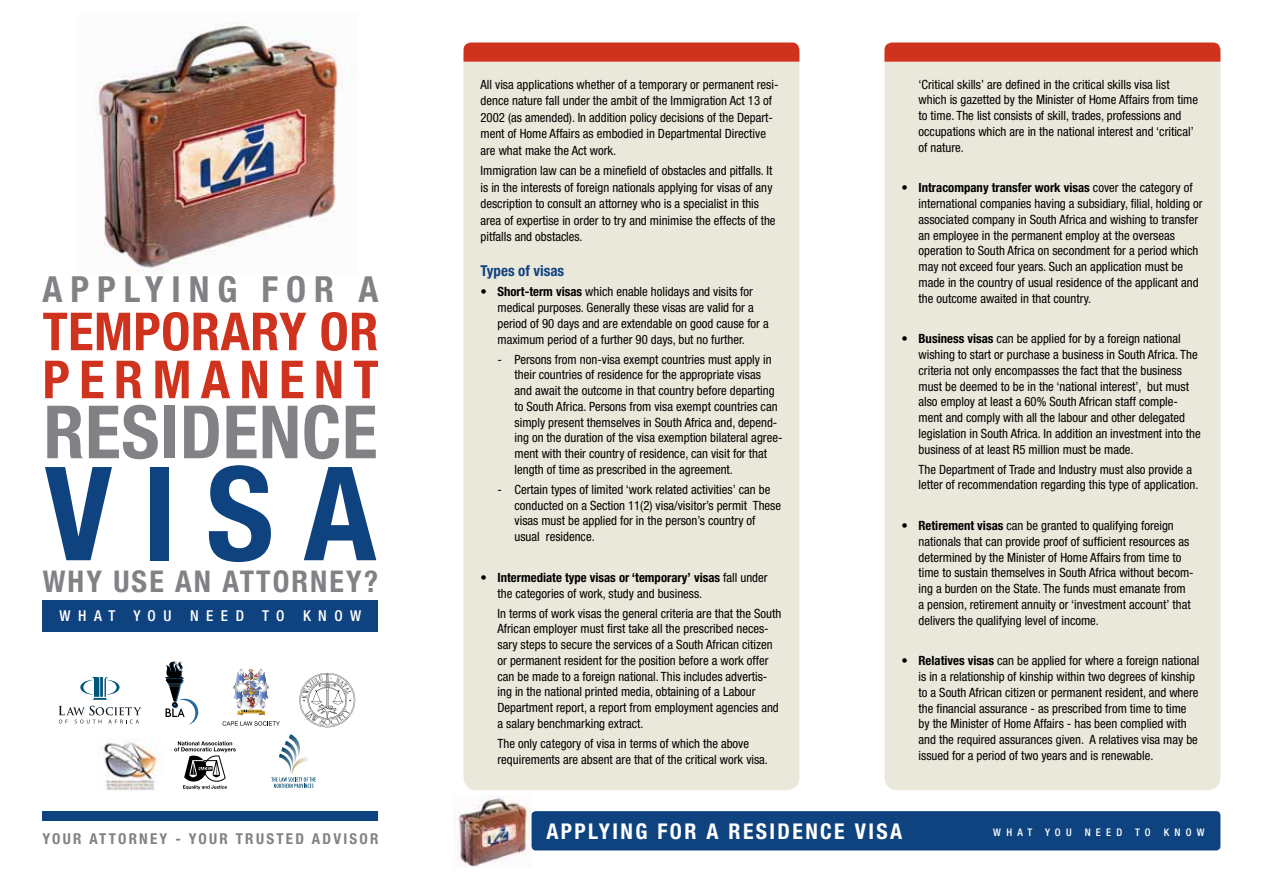
<style>
.page{position:relative;width:1263px;height:893px;background:#fff}
.page>*{position:absolute;margin:0;border:0;box-sizing:border-box;transform-origin:0 0}
.t1{font:700 condensed 130.5px "Helvetica Neue";color:#0f4380}
.t2{font:700 condensed 73.5px "Helvetica Neue";letter-spacing:.01em;color:#808285}
.t3{font:700 condensed 52.5px/48px "Helvetica Neue";letter-spacing:.085em;color:#cf331e}
.t4{font:700 condensed 36px "Helvetica Neue";letter-spacing:.22em;color:#808285}
.t5{font:700 condensed 30px "Helvetica Neue";letter-spacing:.07em;color:#808285}
.t6{font:700 condensed 21.75px "Helvetica Neue";color:#fff}
.t7{font:700 condensed 15px "Helvetica Neue";letter-spacing:.15em;color:#808285}
.t8{font:500 condensed 15px "Helvetica Neue";letter-spacing:.5em;color:#fff}
.t9{font:700 condensed 15px "Helvetica Neue";color:#0f4380}
.t10{font:condensed 12.75px/15.8px "Helvetica Neue";color:#000}
.t11{font:500 condensed 10.5px "Helvetica Neue";letter-spacing:.5em;color:#fff}
.s1{font-weight:700}
</style>
<div class="page">
<div style="left:43px;top:600px;width:335px;height:31px;background:#0f4380"></div>
<div style="left:43px;top:811px;width:335px;height:10px;background:#0f4380"></div>
<img style="left:94px;top:22px;width:244px;height:251px">
<img style="left:454px;top:795px;width:77px;height:72px">
<svg style="left:80px;top:677px;width:40px;height:23px"></svg>
<svg style="left:58px;top:706px;width:83px;height:17px"></svg>
<svg style="left:223px;top:721px;width:57px;height:5px"></svg>
<svg style="left:233px;top:668px;width:36px;height:47px"></svg>
<img style="left:97px;top:739px;width:65px;height:52px">
<svg style="left:174px;top:741px;width:62px;height:48px"></svg>
<svg style="left:271px;top:734px;width:45px;height:54px"></svg>
<svg style="left:165px;top:661px;width:33px;height:64px"></svg>
<div style="left:463px;top:43px;width:336px;height:747px;background:#eae8da;border-radius:13px"></div>
<div style="left:884px;top:43px;width:336px;height:747px;background:#eae8da;border-radius:13px"></div>
<div style="left:531px;top:811px;width:689px;height:39px;background:#0f4380;border-radius:4px"></div>
<div style="left:463px;top:43px;width:336px;height:19px;background:#cf331e"></div>
<div style="left:884px;top:43px;width:336px;height:19px;background:#cf331e"></div>
<svg style="left:299px;top:673px;width:56px;height:54px"></svg>
<h3 class="t4" style="left:43px;top:268px;width:335px">Applying for a</h3>
<h3 class="t3" style="left:43px;top:307px;width:338px">temporary or permanent</h3>
<h2 class="t2" style="left:44px;top:388px;width:335px">residence</h2>
<h1 class="t1" style="left:45px;top:435px;width:323px">visa</h1>
<h3 class="t5" style="left:364px;top:563px;width:16px">?</h3>
<h3 class="t5" style="left:43px;top:563px;width:216px">WHY USE AN ATTORNEY</h3>
<p class="t8" style="left:60px;top:607px;width:303px">WHAT YOU NEED TO KNOW</p>
<p class="t7" style="left:43px;top:829px;width:68px">YO UR ATTORNEY</p>
<p class="t7" style="left:175px;top:829px;width:102px">- YO URTR USTED</p>
<p class="t7" style="left:312px;top:829px;width:21px">ADVISOR</p>
<p class="t10" style="left:480px;top:76px;width:299px;line-height:16.5px">All visa applications whether of a temporary or permanent resi&shy;dence nature fall under the ambit of the Immigration Act 13 of 2002 (as amended). In addition policy decisions of the Depart&shy;ment of Home Affairs as embodied in Departmental Directive are what make the Act work.</p>
<p class="t10" style="left:480px;top:163px;width:297px;line-height:16.5px">Immigration law can be a minefield of obstacles and pitfalls. It is in the interests of foreign nationals applying for visas of any description to consult an attorney who is a specialist in this area of expertise in order to try and minimise the effects of the pitfalls and obstacles.</p>
<p class="t9" style="left:480px;top:262px;width:85px">Types of visas</p>
<p class="t10" style="left:497px;top:284px;width:273px;text-indent:-17px">• <span class="s1">Short-term visas</span> which enable holidays and visits for medical purposes. Generally these visas are valid for a period of 90 days and are extendable on good cause for a maximum period of a further 90 days, but no further.</p>
<p class="t10" style="left:514px;top:351px;width:269px;text-indent:-17px">- Persons from non-visa exempt countries must apply in their countries of residence for the appropriate visas<br>and await the outcome in that country before departing to South Africa. Persons from visa exempt countries can simply present themselves in South Africa and, depend&shy;ing on the duration of the visa exemption bilateral agree&shy;ment with their country of residence, can visit for that length of time as prescribed in the agreement.</p>
<p class="t10" style="left:514px;top:481px;width:268px;text-indent:-17px">- Certain types of limited ‘work related activities’ can be conducted on a Section 11(2) visa/visitor’s permit These visas must be applied for in the person’s country of usual residence.</p>
<p class="t10" style="left:497px;top:569px;width:272px;text-indent:-17px">• <span class="s1">Intermediate type visas or ‘temporary’ visas</span> fall under the categories of work, study and business.</p>
<p class="t10" style="left:497px;top:605px;width:285px">In terms of work visas the general criteria are that the South African employer must first take all the prescribed neces&shy;sary steps to secure the services of a South African citizen or permanent resident for the position before a work offer can be made to a foreign national. This includes advertis&shy;ing in the national printed media, obtaining of a Labour Department report, a report from employment agencies and a salary benchmarking extract.</p>
<p class="t10" style="left:497px;top:735px;width:272px">The only category of visa in terms of which the above requirements are absent are that of the critical work visa.</p>
<p class="t10" style="left:918px;top:76px;width:281px">‘Critical skills’ are defined in the critical skills visa list which is gazetted by the Minister of Home Affairs from time to time. The list consists of skill, trades, professions and occupations which are in the national interest and ‘critical’ of nature.</p>
<p class="t10" style="left:918px;top:180px;width:286px;text-indent:-17px">• <span class="s1">Intracompany transfer work visas</span> cover the category of international companies having a subsidiary, filial, holding or associated company in South Africa and wishing to transfer an employee in the permanent employ at the overseas operation to South Africa on secondment for a period which may not exceed four years. Such an application must be made in the country of usual residence of the applicant and the outcome awaited in that country.</p>
<p class="t10" style="left:918px;top:331px;width:284px;text-indent:-17px">• <span class="s1">Business visas</span> can be applied for by a foreign national wishing to start or purchase a business in South Africa. The criteria not only encompasses the fact that the business must be deemed to be in the ‘national interest’, but must also employ at least a 60% South African staff comple&shy;ment and comply with all the labour and other delegated legislation in South Africa. In addition an investment into the business of at least R5 million must be made.</p>
<p class="t10" style="left:918px;top:461px;width:281px">The Department of Trade and Industry must also provide a letter of recommendation regarding this type of application.</p>
<p class="t10" style="left:918px;top:518px;width:277px;text-indent:-17px">• <span class="s1">Retirement visas</span> can be granted to qualifying foreign nationals that can provide proof of sufficient resources as determined by the Minister of Home Affairs from time to time to sustain themselves in South Africa without becom&shy;ing a burden on the State. The funds must emanate from a pension, retirement annuity or ‘investment account’ that delivers the qualifying level of income.</p>
<p class="t10" style="left:918px;top:653px;width:282px;text-indent:-17px">• <span class="s1">Relatives visas</span> can be applied for where a foreign national is in a relationship of kinship within two degrees of kinship to a South African citizen or permanent resident, and where the financial assurance - as prescribed from time to time by the Minister of Home Affairs - has been complied with and the required assurances given. A relatives visa may be issued for a period of two years and is renewable.</p>
<h3 class="t6" style="left:546px;top:818px;width:28px">APPLYING</h3>
<h3 class="t6" style="left:657px;top:818px;width:14px">FOR</h3>
<h3 class="t6" style="left:706px;top:818px;width:36px">A RESIDENCE</h3>
<h3 class="t6" style="left:855px;top:818px;width:49px">VIS A</h3>
<p class="t11" style="left:993px;top:826px;width:213px">WHAT YOU NEED TO KNOW</p>
</div>
